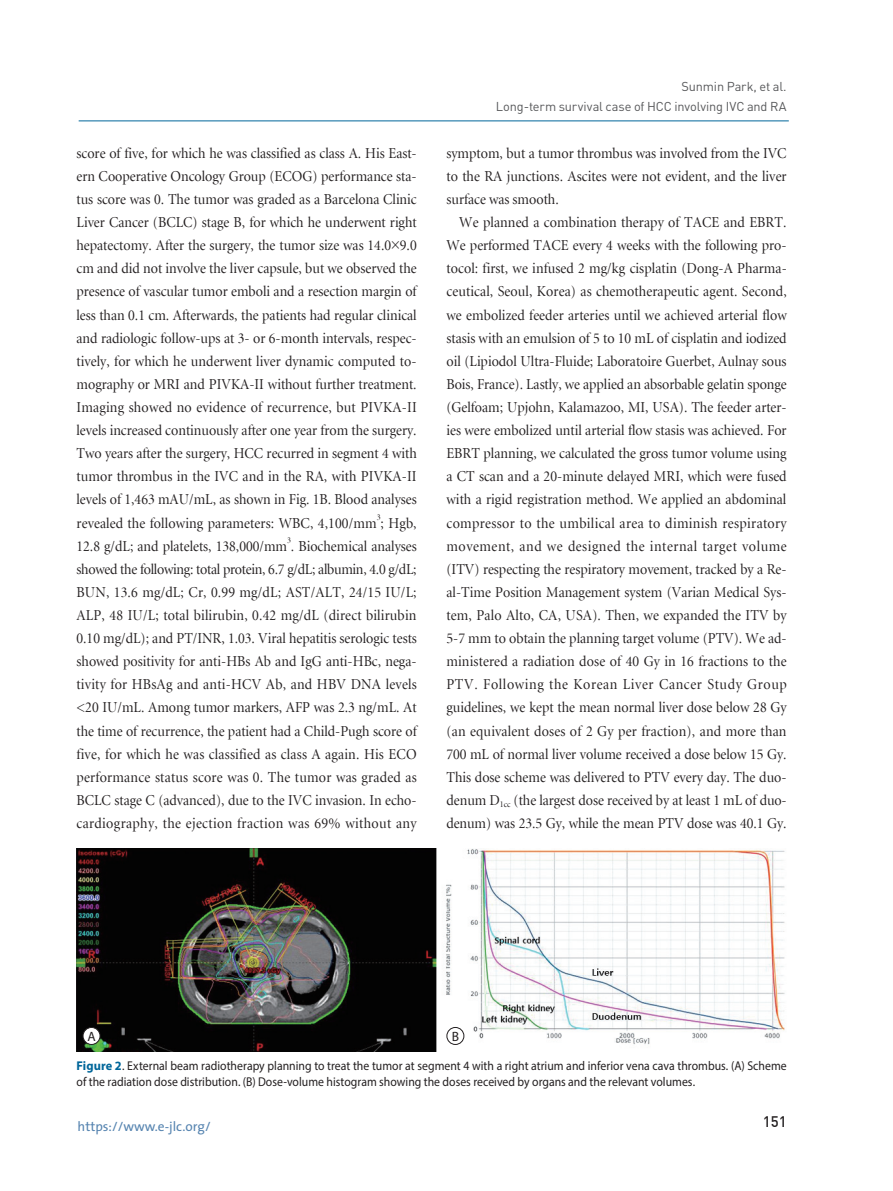
<style>
.page{position:relative;width:893px;height:1191px;background:#fff}
.page>*{position:absolute;margin:0;border:0;box-sizing:border-box;transform-origin:0 0}
.t1{font:15px/23.1px "Minion LT Display";letter-spacing:.005em;color:#231f20;text-align:justify;scale:.95 1}
.t2{font:15px "Dinmed";color:#231f20}
.t3{font:13.5px "The Sans";color:#5684b0}
.t4{font:13.5px "Myriad Pro";color:#231f20}
.t5{font:12.75px/16.5px "Myriad Pro";color:#231f20;scale:.92 1}
.t6{font:12.75px/19.5px "DIN Pro";letter-spacing:-.01em;color:#57585a;text-align:right}
.t7{font:8.7px "Minion LT Display";color:#231f20;scale:.95 1}
.s1{font-weight:700;color:#01669a}
</style>
<div class="page">
<hr style="left:79px;top:120px;width:710px;height:1px;background:#01669a">
<img style="left:77px;top:849px;width:708px;height:202px">
<div style="left:83px;top:1027px;width:17px;height:17px;background:#fff;border-radius:50%"></div>
<div style="left:83px;top:1027px;width:17px;height:17px;border:1px solid #231f20;border-radius:50%"></div>
<div style="left:447px;top:1027px;width:17px;height:17px;background:#fff;border-radius:50%"></div>
<div style="left:447px;top:1027px;width:17px;height:17px;border:1px solid #231f20;border-radius:50%"></div>
<p class="t1" style="left:77px;top:142px;width:360px">score of five, for which he was classified as class A. His East&shy;ern Cooperative Oncology Group (ECOG) performance sta&shy;tus score was 0. The tumor was graded as a Barcelona Clinic Liver Cancer (BCLC) stage B, for which he underwent right hepatectomy. After the surgery, the tumor size was 14.0×9.0 cm and did not involve the liver capsule, but we observed the presence of vascular tumor emboli and a resection margin of less than 0.1 cm. Afterwards, the patients had regular clinical and radiologic follow-ups at 3- or 6-month intervals, respec&shy;tively, for which he underwent liver dynamic computed to&shy;mography or MRI and PIVKA-II without further treatment.<br>Imaging showed no evidence of recurrence, but PIVKA-II levels increased continuously after one year from the surgery.<br>Two years after the surgery, HCC recurred in segment 4 with tumor thrombus in the IVC and in the RA, with PIVKA-II levels of 1,463 mAU/mL, as shown in Fig. 1B. Blood analyses revealed the following parameters: WBC, 4,100/mm ; Hgb,</p>
<p class="t7" style="left:377px;top:513px;width:6px">3</p>
<p class="t1" style="left:77px;top:535px;width:360px">12.8 g/dL; and platelets, 138,000/mm . Biochemical analyses</p>
<p class="t7" style="left:287px;top:536px;width:6px">3</p>
<p class="t1" style="left:77px;top:558px;width:360px">showed the following: total protein, 6.7 g/dL; albumin, 4.0 g/dL; BUN, 13.6 mg/dL; Cr, 0.99 mg/dL; AST/ALT, 24/15 IU/L; ALP, 48 IU/L; total bilirubin, 0.42 mg/dL (direct bilirubin 0.10 mg/dL); and PT/INR, 1.03. Viral hepatitis serologic tests showed positivity for anti-HBs Ab and IgG anti-HBc, nega&shy;tivity for HBsAg and anti-HCV Ab, and HBV DNA levels &lt;20 IU/mL. Among tumor markers, AFP was 2.3 ng/mL. At the time of recurrence, the patient had a Child-Pugh score of five, for which he was classified as class A again. His ECO performance status score was 0. The tumor was graded as BCLC stage C (advanced), due to the IVC invasion. In echo&shy;cardiography, the ejection fraction was 69% without any</p>
<p class="t6" style="left:496px;top:76px;width:292px">Sunmin Park, et al.<br>Long-term survival case of HCC involving IVC and RA</p>
<p class="t1" style="left:446px;top:142px;width:360px">symptom, but a tumor thrombus was involved from the IVC to the RA junctions. Ascites were not evident, and the liver surface was smooth.</p>
<p class="t1" style="left:446px;top:211px;width:360px;text-indent:13px">We planned a combination therapy of TACE and EBRT.<br>We performed TACE every 4 weeks with the following pro&shy;tocol: first, we infused 2 mg/kg cisplatin (Dong-A Pharma&shy;ceutical, Seoul, Korea) as chemotherapeutic agent. Second, we embolized feeder arteries until we achieved arterial flow stasis with an emulsion of 5 to 10 mL of cisplatin and iodized oil (Lipiodol Ultra-Fluide; Laboratoire Guerbet, Aulnay sous Bois, France). Lastly, we applied an absorbable gelatin sponge (Gelfoam; Upjohn, Kalamazoo, MI, USA). The feeder arter&shy;ies were embolized until arterial flow stasis was achieved. For EBRT planning, we calculated the gross tumor volume using a CT scan and a 20-minute delayed MRI, which were fused with a rigid registration method. We applied an abdominal compressor to the umbilical area to diminish respiratory movement, and we designed the internal target volume (ITV) respecting the respiratory movement, tracked by a Re&shy;al-Time Position Management system (Varian Medical Sys&shy;tem, Palo Alto, CA, USA). Then, we expanded the ITV by 5-7 mm to obtain the planning target volume (PTV). We ad&shy;ministered a radiation dose of 40 Gy in 16 fractions to the PTV. Following the Korean Liver Cancer Study Group guidelines, we kept the mean normal liver dose below 28 Gy (an equivalent doses of 2 Gy per fraction), and more than 700 mL of normal liver volume received a dose below 15 Gy.<br>This dose scheme was delivered to PTV every day. The duo&shy;denum D<sub>1cc</sub> (the largest dose received by at least 1 mL of duo&shy;denum) was 23.5 Gy, while the mean PTV dose was 40.1 Gy.</p>
<p class="t4" style="left:87px;top:1027px;width:10px">A</p>
<p class="t4" style="left:452px;top:1027px;width:9px">B</p>
<p class="t5" style="left:77px;top:1057px;width:773px"><span class="s1">Figure 2</span>. External beam radiotherapy planning to treat the tumor at segment 4 with a right atrium and inferior vena cava thrombus. (A) Scheme of the radiation dose distribution. (B) Dose-volume histogram showing the doses received by organs and the relevant volumes.</p>
<p class="t3" style="left:78px;top:1115px;width:135px">https://www.e-jlc.org/</p>
<p class="t2" style="left:763px;top:1112px;width:25px">151</p>
</div>
